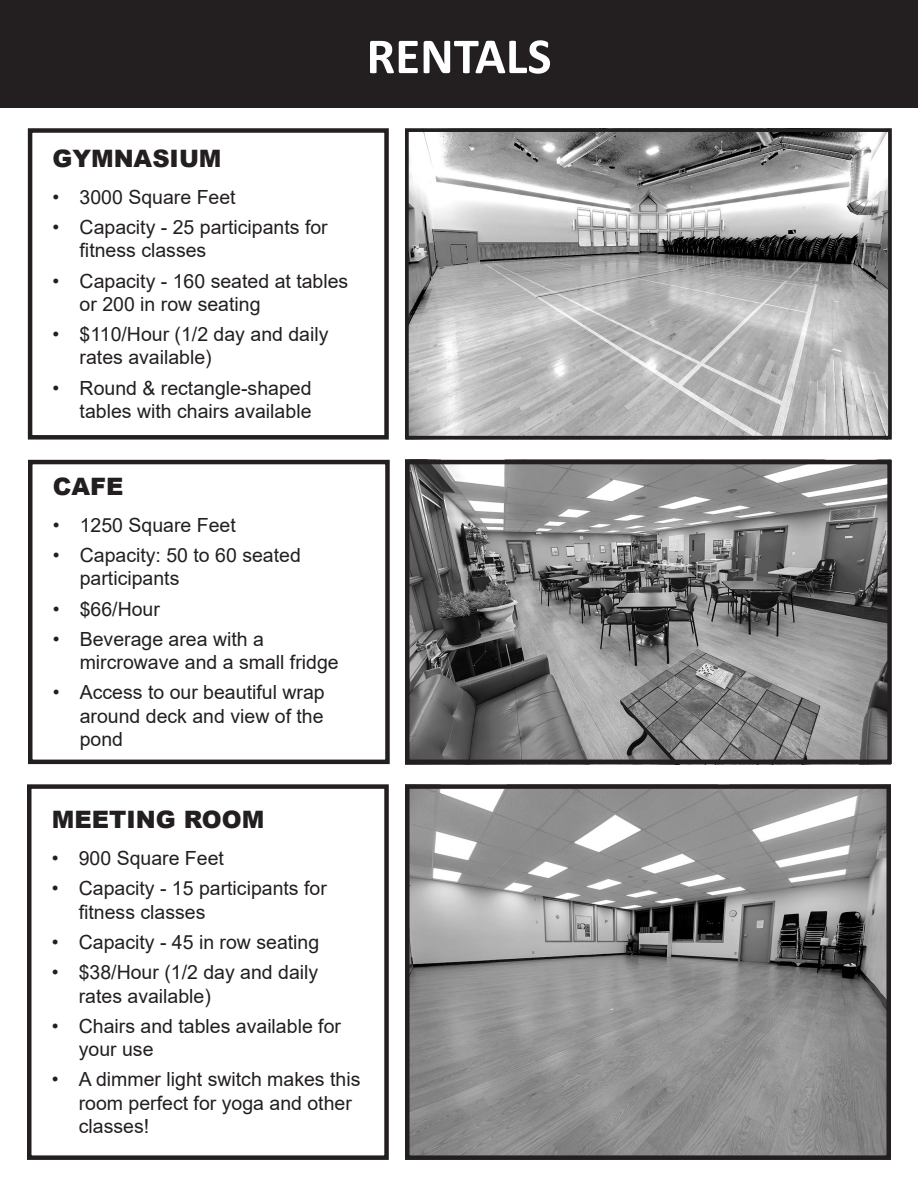
<style>
.page{position:relative;width:918px;height:1188px;background:#fff}
.page>*{position:absolute;margin:0;border:0;box-sizing:border-box;transform-origin:0 0}
.t1{font:700 51px "Calibri";color:#fff}
.t2{font:900 24px "Arial";color:#231f20}
.t3{font:19.5px/23.4px "Arial";color:#231f20}
</style>
<div class="page">
<div style="left:0;top:0;width:918px;height:108px;background:#231f20"></div>
<img style="left:410px;top:133px;width:477px;height:302px">
<div style="left:405px;top:128px;width:487px;height:312px;border:4px solid #231f20"></div>
<div style="left:28px;top:128px;width:361px;height:312px;border:4px solid #231f20"></div>
<div style="left:27px;top:784px;width:362px;height:376px;border:4px solid #231f20"></div>
<img style="left:410px;top:789px;width:476px;height:366px">
<div style="left:405px;top:784px;width:486px;height:376px;border:4px solid #231f20"></div>
<div style="left:28px;top:460px;width:362px;height:304px;border:4px solid #231f20"></div>
<img style="left:410px;top:465px;width:477px;height:294px">
<div style="left:405px;top:460px;width:487px;height:304px;border:4px solid #231f20"></div>
<p class="t1" style="left:367px;top:20px;width:187px">RENTALS</p>
<p class="t2" style="left:53px;top:141px;width:171px">GYMNASIUM</p>
<p class="t3" style="left:53px;top:185px;width:185px">• 3000 Square Feet</p>
<p class="t3" style="left:80px;top:215px;width:250px;text-indent:-27px">• Capacity - 25 participants for fitness classes</p>
<p class="t3" style="left:80px;top:269px;width:270px;text-indent:-27px">• Capacity - 160 seated at tables or 200 in row seating</p>
<p class="t3" style="left:80px;top:322px;width:250px;text-indent:-27px">• $110/Hour (1/2 day and daily rates available)</p>
<p class="t3" style="left:53px;top:376px;width:260px;text-align:right">• Round &amp; rectangle-shaped tables with chairs available</p>
<p class="t2" style="left:53px;top:469px;width:72px">CAFE</p>
<p class="t3" style="left:53px;top:513px;width:185px">• 1250 Square Feet</p>
<p class="t3" style="left:80px;top:543px;width:223px;text-indent:-27px">• Capacity: 50 to 60 seated participants</p>
<p class="t3" style="left:53px;top:597px;width:109px">• $66/Hour</p>
<p class="t3" style="left:80px;top:627px;width:260px;text-indent:-27px">• Beverage area with a mircrowave and a small fridge</p>
<p class="t3" style="left:80px;top:681px;width:246px;text-align:justify;text-indent:-27px">• Access to our beautiful wrap around deck and view of the pond</p>
<p class="t2" style="left:52px;top:802px;width:214px">MEETING ROOM</p>
<p class="t3" style="left:52px;top:847px;width:174px">• 900 Square Feet</p>
<p class="t3" style="left:79px;top:877px;width:250px;text-indent:-27px">• Capacity - 15 participants for fitness classes</p>
<p class="t3" style="left:52px;top:930px;width:269px">• Capacity - 45 in row seating</p>
<p class="t3" style="left:79px;top:960px;width:241px;text-indent:-27px">• $38/Hour (1/2 day and daily rates available)</p>
<p class="t3" style="left:79px;top:1014px;width:264px;text-indent:-27px">• Chairs and tables available for your use</p>
<p class="t3" style="left:79px;top:1068px;width:283px;text-indent:-27px">• A dimmer light switch makes this room perfect for yoga and other classes!</p>
</div>
